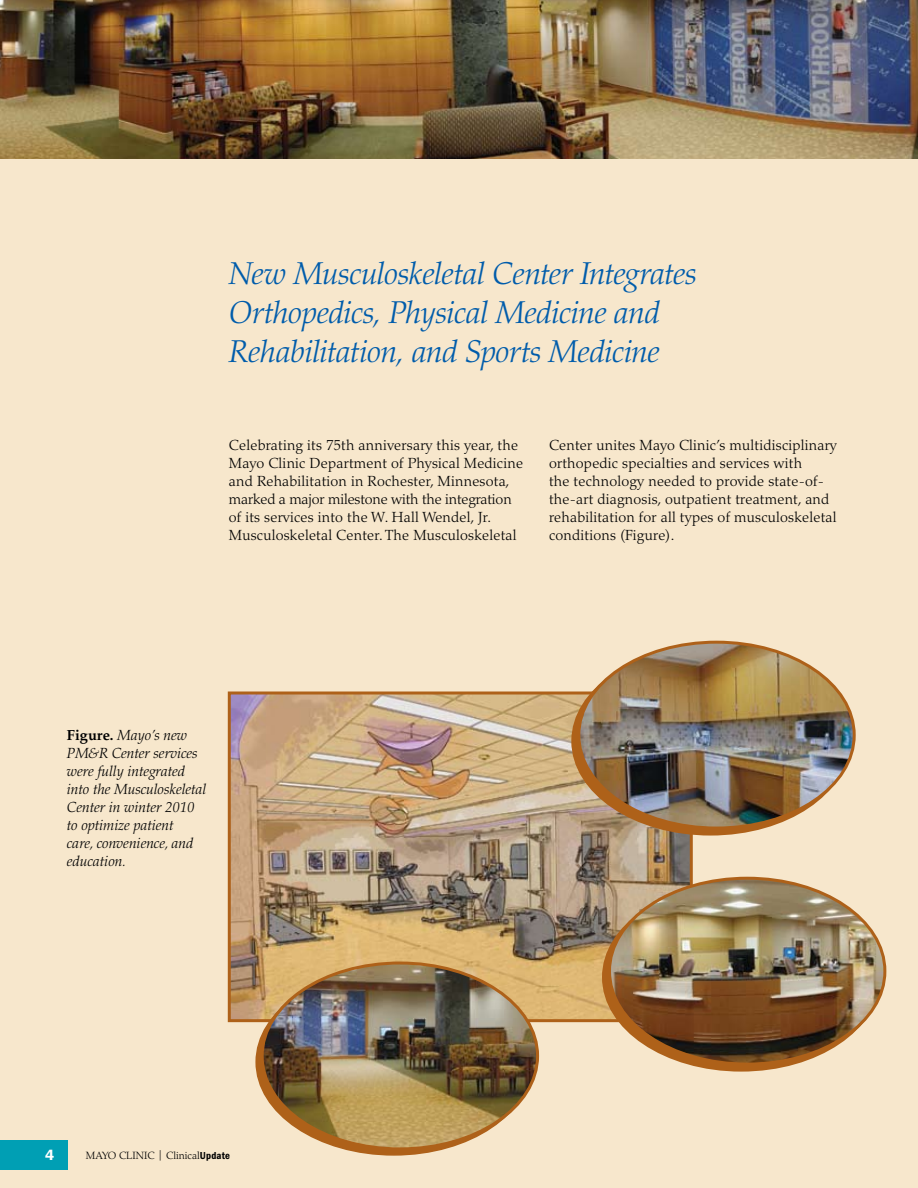
<style>
.page{position:relative;width:918px;height:1188px;background:#f7e7cc}
.page>*{position:absolute;margin:0;border:0;box-sizing:border-box;transform-origin:0 0}
.t1{font:italic 300 31.5px/39px "Palatino LT Std";letter-spacing:-.015em;color:#005cab}
.t2{font:600 15px "ITC Franklin Gothic Std";color:#fff}
.t3{font:300 14.7px/18px "Palatino LT Std";letter-spacing:.015em;color:#000}
.t4{font:italic 300 14.7px/18px "Palatino LT Std";color:#000}
.t5{font:300 10.5px "Palatino LT Std";color:#000}
.s1{font-weight:700;font-style:normal}
.s2{font-weight:400}
.s3{font-family:"ITC Franklin Gothic Std Dm Cd";font-weight:400}
</style>
<div class="page">
<img style="left:0;top:0;width:917px;height:159px">
<img style="left:232px;top:696px;width:457px;height:322px">
<div style="left:228px;top:692px;width:465px;height:330px;border:3px solid #ae6119"></div>
<img style="left:579px;top:643px;width:273px;height:185px">
<img style="left:262px;top:963px;width:276px;height:186px">
<img style="left:610px;top:878px;width:275px;height:186px">
<div style="left:0;top:1140px;width:68px;height:30px;background:#009fb4"></div>
<h1 class="t1" style="left:229px;top:255px;width:469px">New Musculoskeletal Center Integrates<br>Orthopedics, Physical Medicine and<br>Rehabilitation, and Sports Medicine</h1>
<p class="t3" style="left:229px;top:436px;width:296px">Celebrating its 75th anniversary this year, the Mayo Clinic Department of Physical Medicine and Rehabilitation in Rochester, Minnesota, marked a major milestone with the integration of its services into the W. Hall Wendel, Jr.<br>Musculoskeletal Center. The Musculoskeletal</p>
<p class="t3" style="left:549px;top:436px;width:289px">Center unites Mayo Clinic’s multidisciplinary orthopedic specialties and services with<br>the technology needed to provide state-of&shy;the-art diagnosis, outpatient treatment, and rehabilitation for all types of musculoskeletal conditions (Figure).</p>
<p class="t4" style="left:67px;top:726px;width:141px"><span class="s1">Figure.</span> Mayo’s new<br>PM&amp;R Center services were fully integrated into the Musculoskeletal<br>Center in winter 2010 to optimize patient<br>care, convenience, and education.</p>
<p class="t2" style="left:45px;top:1146px;width:11px">4</p>
<p class="t5" style="left:86px;top:1149px;width:146px">MAYO CLINIC <span class="s2">|</span> Clinical<span class="s3">Update</span></p>
</div>
